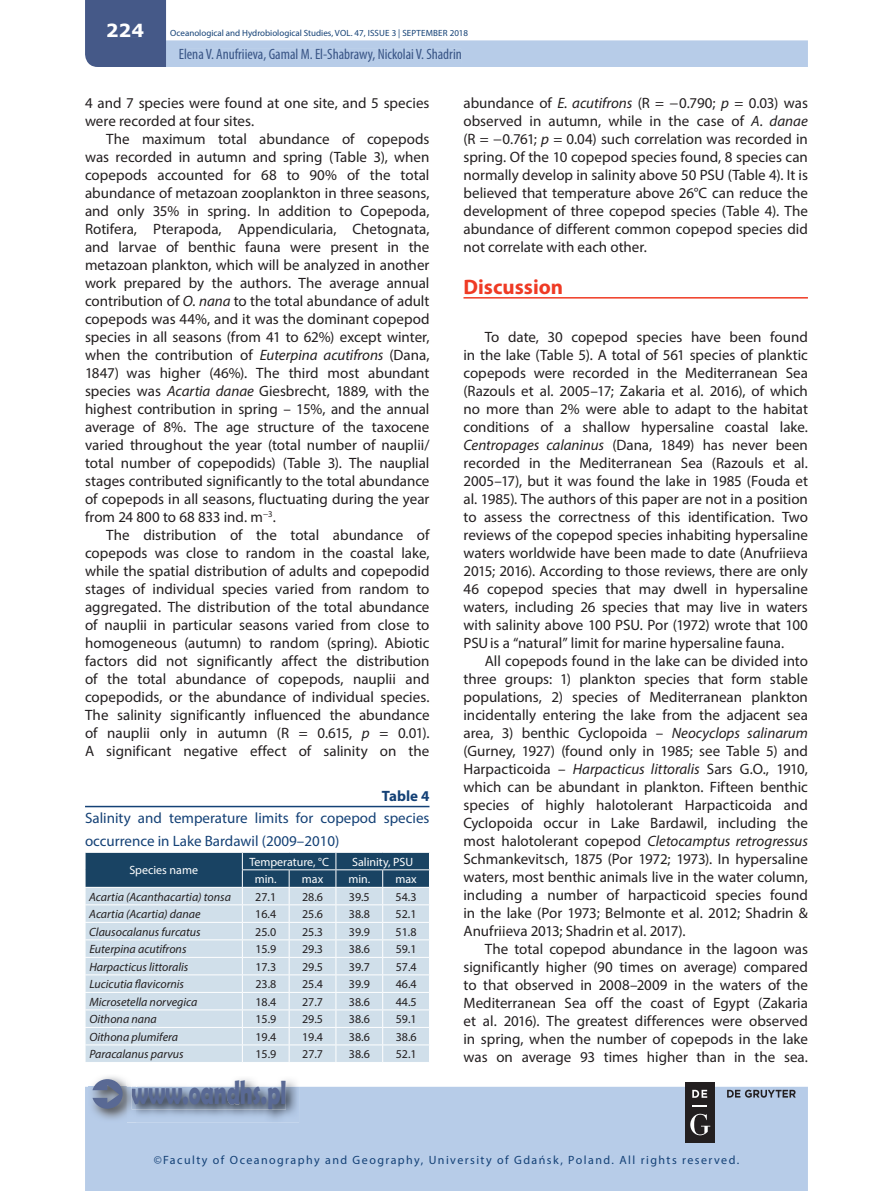
<style>
.page{position:relative;width:893px;height:1191px;background:#fff}
.page>*{position:absolute;margin:0;border:0;box-sizing:border-box;transform-origin:0 0}
.t1{font:700 33.75px "Berlin Sans FB Demi";color:#596994;scale:.67 1}
.t2{font:700 21px "Myriad Pro";color:#ef3a24}
.t3{font:700 18px "Verdana";color:#fff}
.t4{font:15px/18px "Myriad Pro";color:#231f20;text-align:justify}
.t5{font:15px/22.5px "Myriad Pro";color:#144176}
.t6{font:condensed 15px "Myriad Pro";color:#395586}
.t7{font:700 15px "Myriad Pro";color:#144176}
.t8{font:italic 12px "Myriad Pro";color:#231f20}
.t9{font:12px "Myriad Pro";color:#231f20}
.t10{font:12px "Myriad Pro";letter-spacing:.12em;color:#144176}
.t11{font:12px "Myriad Pro";color:#fff}
.t12{font:9px "Myriad Pro";color:#144176}
.s1{font-style:italic}
</style>
<div class="page">
<div style="left:85px;top:1086px;width:723px;height:105px;background:#b7cce8"></div>
<svg style="left:85px;top:0;width:723px;height:67px"></svg>
<div style="left:107px;top:24px;width:37px;height:13px;background:#455988"></div>
<div style="left:180px;top:49px;width:281px;height:14px;background:#b7cce8"></div>
<img style="left:88px;top:1086px;width:211px;height:36px">
<img style="left:127px;top:1110px;width:9px;height:12px">
<svg style="left:92px;top:1076px;width:194px;height:34px"></svg>
<div style="left:685px;top:1081px;width:30px;height:61px;background:#231f20"></div>
<svg style="left:692px;top:1105px;width:15px;height:1px"></svg>
<svg style="left:692px;top:1089px;width:15px;height:8px"></svg>
<svg style="left:690px;top:1113px;width:20px;height:22px"></svg>
<svg style="left:727px;top:1089px;width:69px;height:8px"></svg>
<hr style="left:463px;top:297px;width:345px;height:1px;background:#ef3a24">
<hr style="left:85px;top:806px;width:344px;height:1px;background:#144176">
<svg style="left:85px;top:852px;width:345px;height:210px;background:#b6c8d6"></svg>
<p class="t3" style="left:106px;top:18px;width:40px">224</p>
<p class="t12" style="left:170px;top:28px;width:299px">Oceanological and Hydrobiological Studies, VOL. 47, ISSUE 3 | SEPTEMBER 2018</p>
<p class="t6" style="left:179px;top:45px;width:285px">Elena V. Anufriieva, Gamal M. El-Shabrawy, Nickolai V. Shadrin</p>
<p class="t4" style="left:85px;top:94px;width:346px">4 and 7 species were found at one site, and 5 species were recorded at four sites.</p>
<p class="t4" style="left:85px;top:130px;width:346px;text-indent:21px">The maximum total abundance of copepods was recorded in autumn and spring (Table 3), when copepods accounted for 68 to 90% of the total abundance of metazoan zooplankton in three seasons, and only 35% in spring. In addition to Copepoda, Rotifera, Pterapoda, Appendicularia, Chetognata, and larvae of benthic fauna were present in the metazoan plankton, which will be analyzed in another work prepared by the authors. The average annual contribution of <span class="s1">O. nana</span> to the total abundance of adult copepods was 44%, and it was the dominant copepod species in all seasons (from 41 to 62%) except winter, when the contribution of <span class="s1">Euterpina acutifrons</span> (Dana, 1847) was higher (46%). The third most abundant species was <span class="s1">Acartia danae</span> Giesbrecht, 1889, with the highest contribution in spring – 15%, and the annual average of 8%. The age structure of the taxocene varied throughout the year (total number of nauplii/ total number of copepodids) (Table 3). The nauplial stages contributed significantly to the total abundance of copepods in all seasons, fluctuating during the year from 24 800 to 68 833 ind. m<sup>−3</sup>.</p>
<p class="t4" style="left:85px;top:526px;width:346px;text-indent:21px">The distribution of the total abundance of copepods was close to random in the coastal lake, while the spatial distribution of adults and copepodid stages of individual species varied from random to aggregated. The distribution of the total abundance of nauplii in particular seasons varied from close to homogeneous (autumn) to random (spring). Abiotic factors did not significantly affect the distribution of the total abundance of copepods, nauplii and copepodids, or the abundance of individual species.<br>The salinity significantly influenced the abundance of nauplii only in autumn (R = 0.615, <span class="s1">p</span> = 0.01).<br>A significant negative effect of salinity on the</p>
<p class="t7" style="left:382px;top:786px;width:49px">Table 4</p>
<p class="t5" style="left:85px;top:807px;width:346px">Salinity and temperature limits for copepod species occurrence in Lake Bardawil (2009–2010)</p>
<p class="t11" style="left:129px;top:863px;width:70px">Species name</p>
<p class="t11" style="left:249px;top:854px;width:81px">Temperature, °C</p>
<p class="t11" style="left:352px;top:854px;width:63px">Salinity, PSU</p>
<p class="t11" style="left:255px;top:871px;width:23px">min.</p>
<p class="t11" style="left:302px;top:871px;width:23px">max</p>
<p class="t11" style="left:348px;top:871px;width:23px">min.</p>
<p class="t11" style="left:395px;top:871px;width:23px">max</p>
<p class="t8" style="left:89px;top:889px;width:143px">Acartia (Acanthacartia) tonsa</p>
<p class="t9" style="left:255px;top:889px;width:22px">27.1</p>
<p class="t9" style="left:302px;top:889px;width:22px">28.6</p>
<p class="t9" style="left:349px;top:889px;width:22px">39.5</p>
<p class="t9" style="left:396px;top:889px;width:22px">54.3</p>
<p class="t8" style="left:89px;top:906px;width:113px">Acartia (Acartia) danae</p>
<p class="t9" style="left:255px;top:906px;width:22px">16.4</p>
<p class="t9" style="left:302px;top:906px;width:22px">25.6</p>
<p class="t9" style="left:349px;top:906px;width:22px">38.8</p>
<p class="t9" style="left:396px;top:906px;width:22px">52.1</p>
<p class="t8" style="left:89px;top:924px;width:113px">Clausocalanus furcatus</p>
<p class="t9" style="left:255px;top:924px;width:22px">25.0</p>
<p class="t9" style="left:302px;top:924px;width:22px">25.3</p>
<p class="t9" style="left:349px;top:924px;width:22px">39.9</p>
<p class="t9" style="left:396px;top:924px;width:22px">51.8</p>
<p class="t8" style="left:89px;top:941px;width:99px">Euterpina acutifrons</p>
<p class="t9" style="left:255px;top:941px;width:22px">15.9</p>
<p class="t9" style="left:302px;top:941px;width:22px">29.3</p>
<p class="t9" style="left:349px;top:941px;width:22px">38.6</p>
<p class="t9" style="left:396px;top:941px;width:22px">59.1</p>
<p class="t8" style="left:89px;top:959px;width:100px">Harpacticus littoralis</p>
<p class="t9" style="left:255px;top:959px;width:22px">17.3</p>
<p class="t9" style="left:302px;top:959px;width:22px">29.5</p>
<p class="t9" style="left:349px;top:959px;width:22px">39.7</p>
<p class="t9" style="left:396px;top:959px;width:22px">57.4</p>
<p class="t8" style="left:89px;top:976px;width:96px">Lucicutia avicornis</p>
<p class="t9" style="left:255px;top:976px;width:22px">23.8</p>
<p class="t9" style="left:302px;top:976px;width:22px">25.4</p>
<p class="t9" style="left:349px;top:976px;width:22px">39.9</p>
<p class="t9" style="left:396px;top:976px;width:22px">46.4</p>
<p class="t8" style="left:89px;top:994px;width:109px">Microsetella norvegica</p>
<p class="t9" style="left:255px;top:994px;width:22px">18.4</p>
<p class="t9" style="left:302px;top:994px;width:22px">27.7</p>
<p class="t9" style="left:349px;top:994px;width:22px">38.6</p>
<p class="t9" style="left:396px;top:994px;width:22px">44.5</p>
<p class="t8" style="left:89px;top:1011px;width:69px">Oithona nana</p>
<p class="t9" style="left:255px;top:1011px;width:22px">15.9</p>
<p class="t9" style="left:302px;top:1011px;width:22px">29.5</p>
<p class="t9" style="left:349px;top:1011px;width:22px">38.6</p>
<p class="t9" style="left:396px;top:1011px;width:22px">59.1</p>
<p class="t8" style="left:89px;top:1029px;width:90px">Oithona plumifera</p>
<p class="t9" style="left:255px;top:1029px;width:22px">19.4</p>
<p class="t9" style="left:302px;top:1029px;width:22px">19.4</p>
<p class="t9" style="left:349px;top:1029px;width:22px">38.6</p>
<p class="t9" style="left:396px;top:1029px;width:22px">38.6</p>
<p class="t8" style="left:89px;top:1046px;width:96px">Paracalanus parvus</p>
<p class="t9" style="left:255px;top:1046px;width:22px">15.9</p>
<p class="t9" style="left:302px;top:1046px;width:22px">27.7</p>
<p class="t9" style="left:349px;top:1046px;width:22px">38.6</p>
<p class="t9" style="left:396px;top:1046px;width:22px">52.1</p>
<h1 class="t1" style="left:131px;top:1073px;width:233px">www.oandhs.pl</h1>
<p class="t4" style="left:463px;top:94px;width:346px">abundance of <span class="s1">E. acutifrons</span> (R = −0.790; <span class="s1">p</span> = 0.03) was observed in autumn, while in the case of <span class="s1">A. danae </span>(R = −0.761; <span class="s1">p</span> = 0.04) such correlation was recorded in spring. Of the 10 copepod species found, 8 species can normally develop in salinity above 50 PSU (Table 4). It is believed that temperature above 26°C can reduce the development of three copepod species (Table 4). The abundance of different common copepod species did not correlate with each other.</p>
<h2 class="t2" style="left:463px;top:273px;width:101px">Discussion</h2>
<p class="t4" style="left:463px;top:328px;width:346px;text-indent:21px">To date, 30 copepod species have been found in the lake (Table 5). A total of 561 species of planktic copepods were recorded in the Mediterranean Sea (Razouls et al. 2005–17; Zakaria et al. 2016), of which no more than 2% were able to adapt to the habitat conditions of a shallow hypersaline coastal lake.<br><span class="s1">Centropages calaninus</span> (Dana, 1849) has never been recorded in the Mediterranean Sea (Razouls et al.<br>2005–17), but it was found the lake in 1985 (Fouda et al. 1985). The authors of this paper are not in a position to assess the correctness of this identification. Two reviews of the copepod species inhabiting hypersaline waters worldwide have been made to date (Anufriieva 2015; 2016). According to those reviews, there are only 46 copepod species that may dwell in hypersaline waters, including 26 species that may live in waters with salinity above 100 PSU. Por (1972) wrote that 100<br>PSUis a “natural” limit for marine hypersaline fauna.</p>
<p class="t4" style="left:463px;top:652px;width:346px;text-indent:21px">All copepods found in the lake can be divided into three groups: 1) plankton species that form stable populations, 2) species of Mediterranean plankton incidentally entering the lake from the adjacent sea area, 3) benthic Cyclopoida – <span class="s1">Neocyclops salinarum </span>(Gurney, 1927) (found only in 1985; see Table 5) and Harpacticoida – <span class="s1">Harpacticus littoralis</span> Sars G.O., 1910, which can be abundant in plankton. Fifteen benthic species of highly halotolerant Harpacticoida and Cyclopoida occur in Lake Bardawil, including the most halotolerant copepod <span class="s1">Cletocamptus retrogressus </span>Schmankevitsch, 1875 (Por 1972; 1973). In hypersaline waters, most benthic animals live in the water column, including a number of harpacticoid species found in the lake (Por 1973; Belmonte et al. 2012; Shadrin &amp; Anufriieva 2013; Shadrin et al. 2017).</p>
<p class="t4" style="left:463px;top:940px;width:346px;text-indent:21px">The total copepod abundance in the lagoon was significantly higher (90 times on average) compared to that observed in 2008–2009 in the waters of the Mediterranean Sea off the coast of Egypt (Zakaria et al. 2016). The greatest differences were observed in spring, when the number of copepods in the lake was on average 93 times higher than in the sea.</p>
<p class="t10" style="left:154px;top:1152px;width:587px">©Faculty of Oceanography and Geography, University of Gdańsk, Poland. All rights reserved.</p>
</div>
